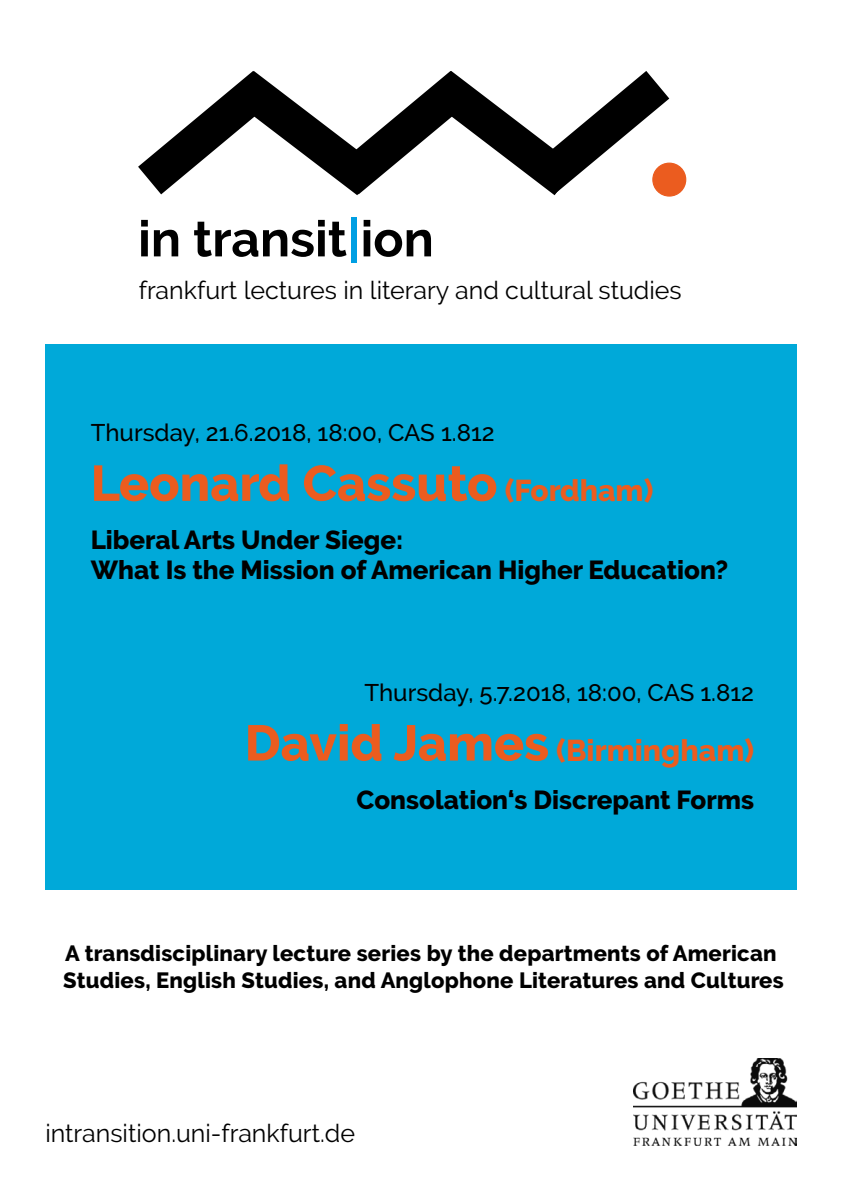
<style>
.page{position:relative;width:842px;height:1191px;background:#fff}
.page>*{position:absolute;margin:0;border:0;box-sizing:border-box;transform-origin:0 0}
.t1{font:800 50px "Raleway";color:#eb5c1f}
.t2{font:700 50px "Raleway";color:#000}
.t3{font:800 30px "Raleway";color:#eb5c1f}
.t4{font:800 26px/30px "Raleway";color:#000}
.t5{font:25px "Raleway";color:#000}
.t6{font:500 24px "Raleway";color:#000}
.t7{font:800 22px/26.4px "Raleway";letter-spacing:.01em;color:#000}
.s1{color:#009fe3}
.s2{font-size:30px}
.s3{font-size:50px}
</style>
<div class="page">
<div style="left:45px;top:344px;width:751px;height:545px;background:#00a9d9"></div>
<svg style="left:138px;top:122px;width:54px;height:73px"></svg>
<svg style="left:192px;top:71px;width:104px;height:98px"></svg>
<svg style="left:296px;top:103px;width:94px;height:93px"></svg>
<svg style="left:390px;top:71px;width:102px;height:97px"></svg>
<svg style="left:492px;top:71px;width:195px;height:126px"></svg>
<img style="left:633px;top:1058px;width:163px;height:87px">
<h1 class="t2" style="left:138px;top:210px;width:297px">in transit<span class="s1">|</span>ion</h1>
<p class="t5" style="left:139px;top:275px;width:544px">frankfurt lectures in literary and cultural studies</p>
<p class="t6" style="left:91px;top:418px;width:405px">Thursday, 21.6.2018, 18:00, CAS 1.812</p>
<h1 class="t1" style="left:91px;top:455px;width:564px">Leonard Cassuto <span class="s2">(Fordham)</span></h1>
<p class="t4" style="left:91px;top:525px;width:639px">Liberal Arts Under Siege:<br>What Is the Mission of American Higher Education?</p>
<p class="t6" style="left:364px;top:678px;width:391px">Thursday, 5.7.2018, 18:00, CAS 1.812</p>
<h2 class="t3" style="left:245px;top:733px;width:511px"><span class="s3">David James</span> (Birmingham)</h2>
<p class="t4" style="left:357px;top:784px;width:399px">Consolation‘s Discrepant Forms</p>
<p class="t7" style="left:63px;top:940px;width:722px">A transdisciplinary lecture series by the departments of American<br>Studies, English Studies, and Anglophone Literatures and Cultures</p>
<p class="t5" style="left:45px;top:1119px;width:311px">intransition.uni-frankfurt.de</p>
</div>
